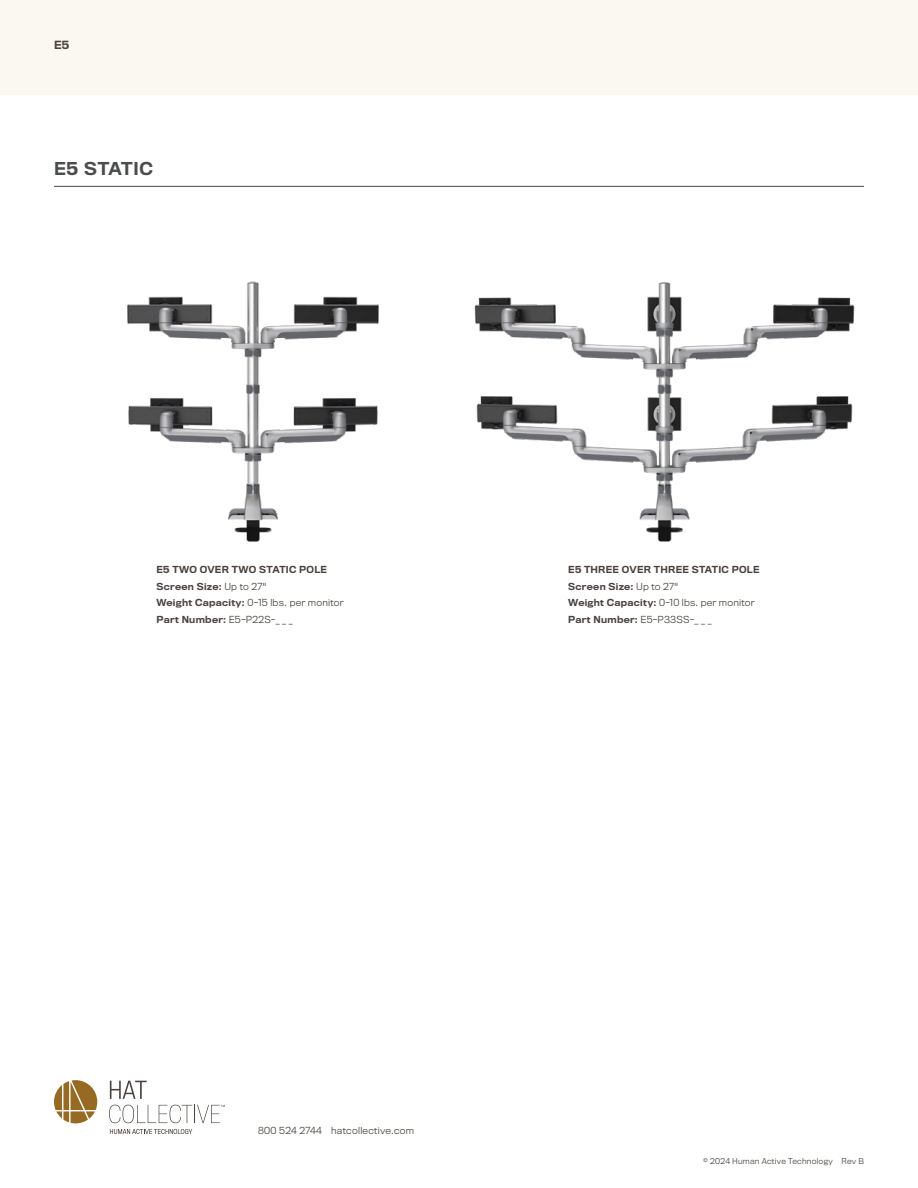
<style>
.page{position:relative;width:918px;height:1188px;background:#fff}
.page>*{position:absolute;margin:0;border:0;box-sizing:border-box;transform-origin:0 0}
.t1{font:500 16.5px "Titling Gothic FB";letter-spacing:.035em;color:#4b4c4d}
.Product_Name_-_Small{font:500 10.5px "Titling Gothic FB";color:#4a423e}
.Body_-_Specifications{font:500 9px "Titling Gothic FB";letter-spacing:.03em;color:#4a423e}
.Body_-_Specifications-2{font:300 9px "Titling Gothic FB";letter-spacing:.025em;color:#4a423e}
.Contact_Info{font:300 9px "Titling Gothic FB";letter-spacing:.03em;color:#4a423e}
.t2{font:300 7.5px "Titling Gothic FB";letter-spacing:.03em;color:#4a423e}
.s1{font-weight:300}
.s2{font-weight:500}
</style>
<div class="page">
<div style="left:0;top:0;width:918px;height:94px;background:#fbf8f2"></div>
<hr style="left:54px;top:186px;width:810px;height:1px;background:#4b4c4d">
<svg style="left:54px;top:1080px;width:43px;height:43px"></svg>
<svg style="left:110px;top:1129px;width:82px;height:5px"></svg>
<svg style="left:110px;top:1081px;width:37px;height:18px"></svg>
<svg style="left:109px;top:1105px;width:116px;height:18px"></svg>
<img style="left:127px;top:281px;width:252px;height:261px">
<img style="left:474px;top:282px;width:381px;height:260px">
<p class="Product_Name_-_Small" style="left:54px;top:38px;width:17px">E5</p>
<p class="t1" style="left:54px;top:159px;width:100px">E5 STATIC</p>
<p class="Body_-_Specifications" style="left:157px;top:564px;width:172px">E5 TWO OVER TWO STATIC POLE</p>
<p class="Body_-_Specifications" style="left:157px;top:581px;width:111px">Screen Size: <span class="s1">Up to 27"</span></p>
<p class="Body_-_Specifications-2" style="left:157px;top:598px;width:189px"><span class="s2">Weight Capacity:</span> 0-15 lbs. per monitor</p>
<p class="Body_-_Specifications" style="left:157px;top:614px;width:138px">Part Number: <span class="s1">E5-P22S-_ _ _</span></p>
<p class="Body_-_Specifications" style="left:568px;top:564px;width:193px">E5 THREE OVER THREE STATIC POLE</p>
<p class="Body_-_Specifications" style="left:568px;top:581px;width:111px">Screen Size: <span class="s1">Up to 27"</span></p>
<p class="Body_-_Specifications-2" style="left:568px;top:598px;width:188px"><span class="s2">Weight Capacity:</span> 0-10 lbs. per monitor</p>
<p class="Body_-_Specifications-2" style="left:568px;top:614px;width:145px"><span class="s2">Part Number:</span> E5-P33SS-_ _ _</p>
<p class="Contact_Info" style="left:258px;top:1125px;width:158px">800 524 2744 hatcollective.com</p>
<p class="t2" style="left:703px;top:1157px;width:162px">© 2024 Human Active Technology Rev B</p>
</div>
